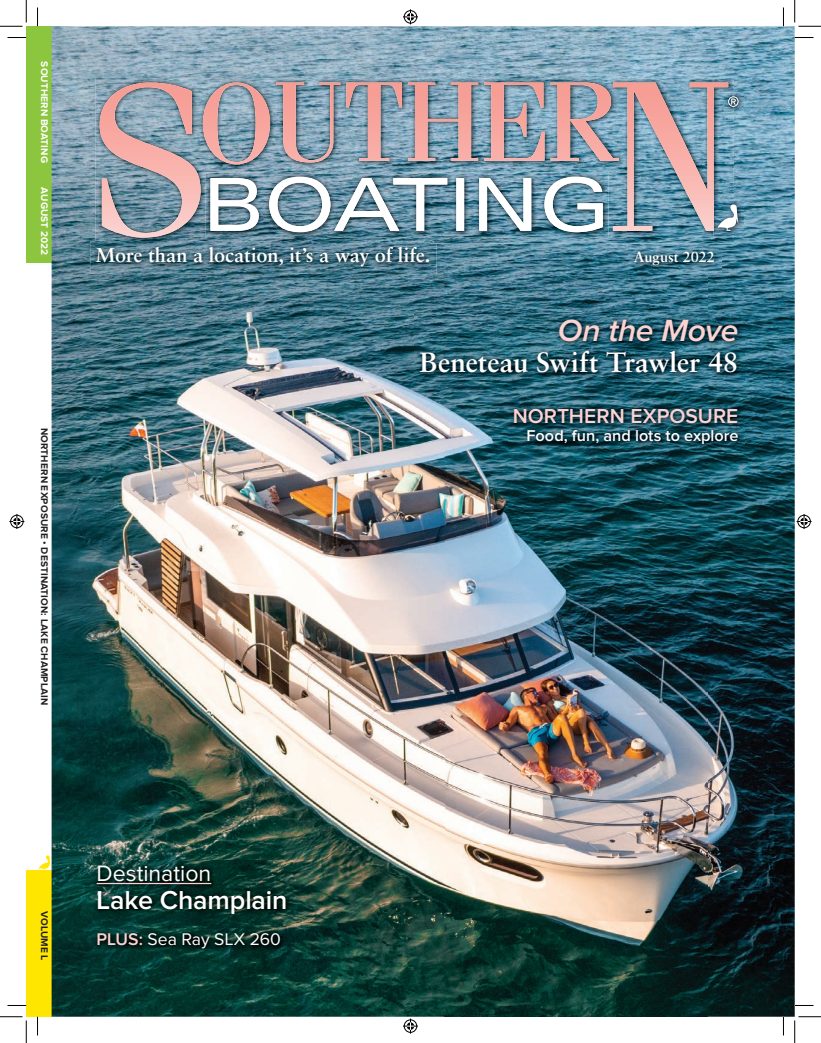
<style>
.page{position:relative;width:821px;height:1043px;background:#fff}
.page>*{position:absolute;margin:0;border:0;box-sizing:border-box;transform-origin:0 0}
.t1{font:italic 600 31.88px "Proxima Nova";letter-spacing:-.015em;color:#fbd3d1}
.t2{font:700 27.88px "Sabon";letter-spacing:-.01em;color:#fff}
.t3{font:600 26.88px "Proxima Nova";letter-spacing:-.005em;color:#fff}
.t4{font:23.12px "Proxima Nova";letter-spacing:-.005em;color:#fff}
.t5{font:600 21px "Proxima Nova";letter-spacing:.005em;color:#fbd3d1}
.t6{font:700 20px "Sabon";letter-spacing:-.01em;color:#fff}
.t7{font:17.5px "Proxima Nova";color:#fff}
.t8{font:600 16.25px "Proxima Nova";color:#fff}
.t9{font:700 14.62px "Sabon";letter-spacing:-.005em;color:#fff}
.t10{font:700 10px "Proxima Nova";letter-spacing:.02em;color:#231f20}
.t11{font:700 10px "Proxima Nova";letter-spacing:.015em;color:#fff}
.s1{font-weight:600;color:#fbd3d1}
</style>
<div class="page">
<div style="left:26px;top:26px;width:26px;height:236px;background:#8bc63e"></div>
<svg style="left:39px;top:855px;width:12px;height:15px"></svg>
<div style="left:26px;top:870px;width:26px;height:146px;background:#ffe601"></div>
<img style="left:52px;top:26px;width:742px;height:86px">
<img style="left:52px;top:112px;width:86px;height:904px">
<img style="left:707px;top:112px;width:87px;height:904px">
<img style="left:138px;top:243px;width:306px;height:773px">
<img style="left:444px;top:243px;width:263px;height:71px">
<img style="left:444px;top:379px;width:263px;height:637px">
<img style="left:93px;top:928px;width:194px;height:27px">
<img style="left:508px;top:402px;width:236px;height:49px">
<img style="left:414px;top:314px;width:330px;height:65px">
<img style="left:92px;top:860px;width:200px;height:60px">
<hr style="left:97px;top:882px;width:114px;height:2px;background:#fbd3d1">
<img style="left:733px;top:92px;width:10px;height:20px">
<img style="left:90px;top:241px;width:346px;height:33px">
<img style="left:628px;top:246px;width:93px;height:27px">
<img style="left:95px;top:78px;width:638px;height:165px">
<svg style="left:728px;top:96px;width:10px;height:11px"></svg>
<img style="left:95px;top:241px;width:341px;height:2px">
<svg style="left:100px;top:82px;width:628px;height:156px;background:#969fab"></svg>
<img style="left:713px;top:200px;width:30px;height:36px">
<img style="left:713px;top:200px;width:1px;height:31px">
<svg style="left:717px;top:204px;width:21px;height:27px"></svg>
<svg style="left:8px;top:37px;width:18px;height:1px"></svg>
<svg style="left:794px;top:37px;width:19px;height:1px"></svg>
<svg style="left:8px;top:1005px;width:18px;height:1px"></svg>
<svg style="left:794px;top:1004px;width:19px;height:2px"></svg>
<svg style="left:37px;top:8px;width:1px;height:18px"></svg>
<svg style="left:37px;top:1016px;width:1px;height:19px"></svg>
<svg style="left:783px;top:8px;width:1px;height:18px"></svg>
<svg style="left:782px;top:1016px;width:2px;height:19px"></svg>
<svg style="left:0;top:0;width:27px;height:27px"></svg>
<svg style="left:0;top:1016px;width:27px;height:26px"></svg>
<svg style="left:794px;top:0;width:26px;height:27px"></svg>
<svg style="left:794px;top:1016px;width:26px;height:26px"></svg>
<svg style="left:403px;top:9px;width:15px;height:15px"></svg>
<svg style="left:403px;top:1018px;width:15px;height:15px"></svg>
<svg style="left:9px;top:514px;width:15px;height:15px"></svg>
<svg style="left:796px;top:514px;width:15px;height:15px"></svg>
<p class="t11" style="left:49px;top:61px;width:103px;rotate:90deg">SOUTHERN BOATING</p>
<p class="t11" style="left:49px;top:187px;width:69px;rotate:90deg">AUGUST 2022</p>
<p class="t10" style="left:49px;top:427px;width:279px;rotate:90deg">NORTHERN EXPOSURE • DESTINATION: LAKE CHAMPLAIN</p>
<h3 class="t6" style="left:95px;top:243px;width:336px">More than a location, it’s a way of life.</h3>
<h3 class="t9" style="left:633px;top:248px;width:82px">August 2022</h3>
<h1 class="t1" style="left:558px;top:316px;width:182px">On the Move</h1>
<h2 class="t2" style="left:419px;top:345px;width:320px">Beneteau Swift Trawler 48</h2>
<h3 class="t5" style="left:512px;top:406px;width:227px">NORTHERN EXPOSURE</h3>
<h3 class="t8" style="left:526px;top:428px;width:213px">Food, fun, and lots to explore</h3>
<p class="t10" style="left:49px;top:910px;width:51px;rotate:90deg">VOLUME L</p>
<h3 class="t4" style="left:97px;top:862px;width:116px">Destination</h3>
<h3 class="t3" style="left:97px;top:887px;width:192px">Lake Champlain</h3>
<h3 class="t7" style="left:97px;top:931px;width:186px"><span class="s1">PLUS:</span> Sea Ray SLX 260</h3>
</div>
